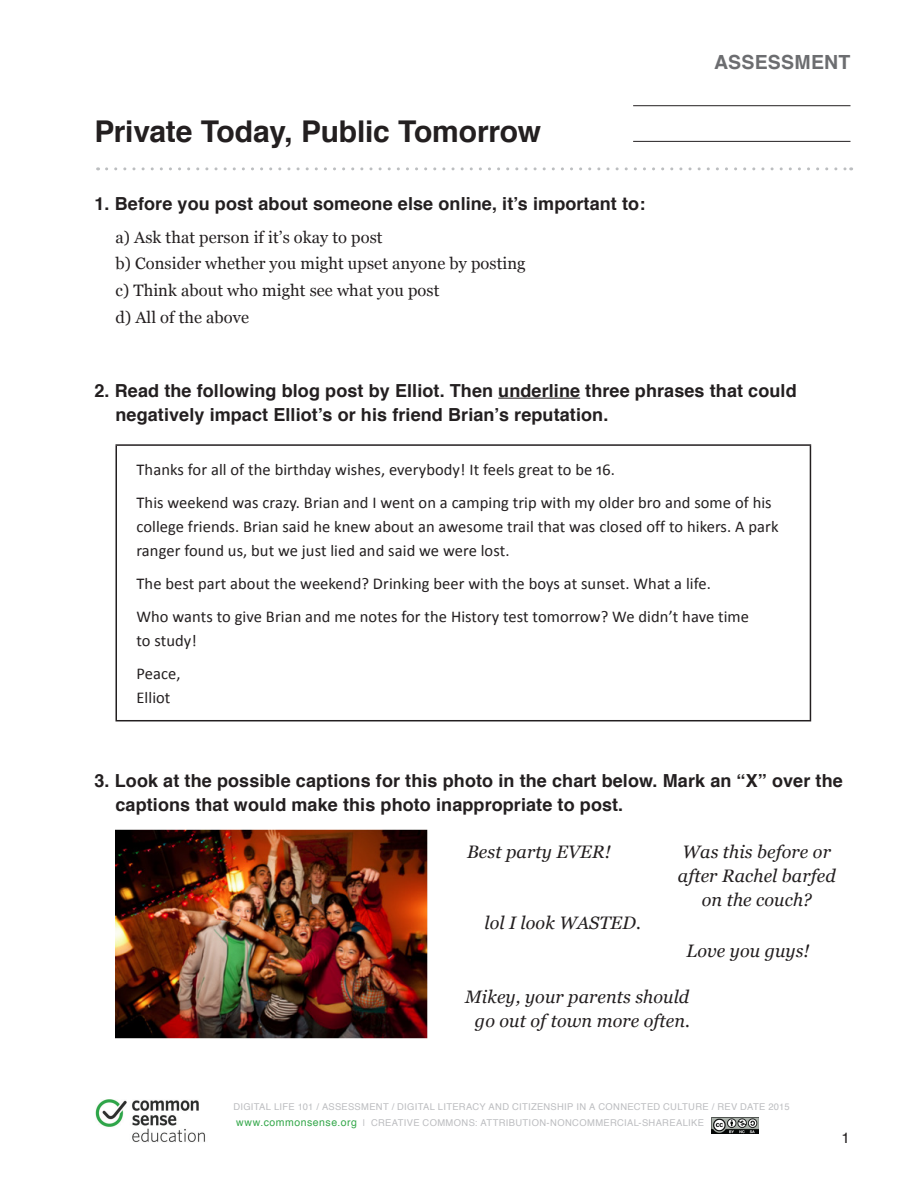
<style>
.page{position:relative;width:918px;height:1188px;background:#fff}
.page>*{position:absolute;margin:0;border:0;box-sizing:border-box;transform-origin:0 0}
.t1{font:700 30px "Helvetica";letter-spacing:-.01em;color:#231f20}
.t2{font:700 19.5px "Helvetica";letter-spacing:.015em;color:#6c6d70}
.SURVEY_QUESTION{font:700 18px/24px "Helvetica";letter-spacing:.005em;color:#231f20}
.SURVEY_QUESTION-2{font:italic 18px/24px "Georgia";letter-spacing:.005em;color:#231f20;text-align:center}
.Answer_Feedback_-_he{font:700 18px/24px "Helvetica";letter-spacing:.005em;color:#231f20}
.Answers{font:16.5px/24px "Calibri";letter-spacing:.005em;color:#231f20}
.Answers-2{font:16.5px "Georgia";letter-spacing:.005em;color:#231f20}
.t3{font:15px "Helvetica";color:#231f20}
.t4{font:9.3px "Helvetica";letter-spacing:.035em;color:#bcbdc0}
.s1{font-size:10.5px;color:#33a749}
</style>
<div class="page">
<hr style="left:633px;top:105px;width:217px;height:1px;background:#231f20">
<hr style="left:633px;top:141px;width:217px;height:1px;background:#231f20">
<svg style="left:107px;top:167px;width:745px;height:3px"></svg>
<img style="left:712px;top:1117px;width:47px;height:17px">
<img style="left:95px;top:1099px;width:110px;height:44px">
<hr style="left:498px;top:398px;width:82px;height:1px;background:#231f20">
<hr style="left:115px;top:444px;width:696px;height:2px;background:#231f20">
<hr style="left:115px;top:446px;width:2px;height:274px;background:#231f20">
<hr style="left:810px;top:446px;width:1px;height:274px;background:#231f20">
<hr style="left:115px;top:720px;width:696px;height:1px;background:#231f20">
<img style="left:115px;top:830px;width:312px;height:208px">
<h1 class="t1" style="left:94px;top:107px;width:448px">Private Today, Public Tomorrow</h1>
<p class="SURVEY_QUESTION" style="left:94px;top:191px;width:552px">1. Before you post about someone else online, it’s important to:</p>
<p class="Answers-2" style="left:116px;top:225px;width:269px">a) Ask that person if it’s okay to post</p>
<p class="Answers-2" style="left:116px;top:252px;width:412px">b) Consider whether you might upset anyone by posting</p>
<p class="Answers-2" style="left:116px;top:278px;width:325px">c) Think about who might see what you post</p>
<p class="Answers-2" style="left:116px;top:305px;width:135px">d) All of the above</p>
<p class="t2" style="left:714px;top:46px;width:138px">ASSESSMENT</p>
<p class="SURVEY_QUESTION" style="left:116px;top:379px;width:683px;text-indent:-21px">2. Read the following blog post by Elliot. Then underline three phrases that could negatively impact Elliot’s or his friend Brian’s reputation.</p>
<p class="Answers" style="left:136px;top:457px;width:480px">Thanks for all of the birthday wishes, everybody! It feels great to be 16.</p>
<p class="Answers" style="left:136px;top:490px;width:644px">This weekend was crazy. Brian and I went on a camping trip with my older bro and some of his college friends. Brian said he knew about an awesome trail that was closed off to hikers. A park ranger found us, but we just lied and said we were lost.</p>
<p class="Answers" style="left:136px;top:572px;width:576px">The best part about the weekend? Drinking beer with the boys at sunset. What a life.</p>
<p class="Answers" style="left:136px;top:605px;width:614px">Who wants to give Brian and me notes for the History test tomorrow? We didn’t have time to study!</p>
<p class="Answers" style="left:136px;top:662px;width:45px">Peace,<br>Elliot</p>
<p class="Answer_Feedback_-_he" style="left:115px;top:769px;width:729px;text-indent:-21px">3. Look at the possible captions for this photo in the chart below. Mark an “X” over the captions that would make this photo inappropriate to post.</p>
<p class="SURVEY_QUESTION-2" style="left:467px;top:839px;width:145px">Best party EVER!</p>
<p class="SURVEY_QUESTION-2" style="left:678px;top:839px;width:159px">Was this before or after Rachel barfed on the couch?</p>
<p class="SURVEY_QUESTION-2" style="left:484px;top:911px;width:158px">lol I look WASTED.</p>
<p class="SURVEY_QUESTION-2" style="left:686px;top:938px;width:125px">Love you guys!</p>
<p class="SURVEY_QUESTION-2" style="left:465px;top:984px;width:226px">Mikey, your parents should go out of town more often.</p>
<p class="t4" style="left:233px;top:1100px;width:558px">DIGITAL LIFE 101 / ASSESSMENT / DIGITAL LITERACY AND CITIZENSHIP IN A CONNECTED CULTURE / REV DATE 2015</p>
<p class="t4" style="left:236px;top:1116px;width:469px"><span class="s1">www.commonsense.org</span> | CREATIVE COMMONS: ATTRIBUTION-NONCOMMERCIAL-SHAREALIKE</p>
<p class="t3" style="left:842px;top:1126px;width:10px">1</p>
</div>
